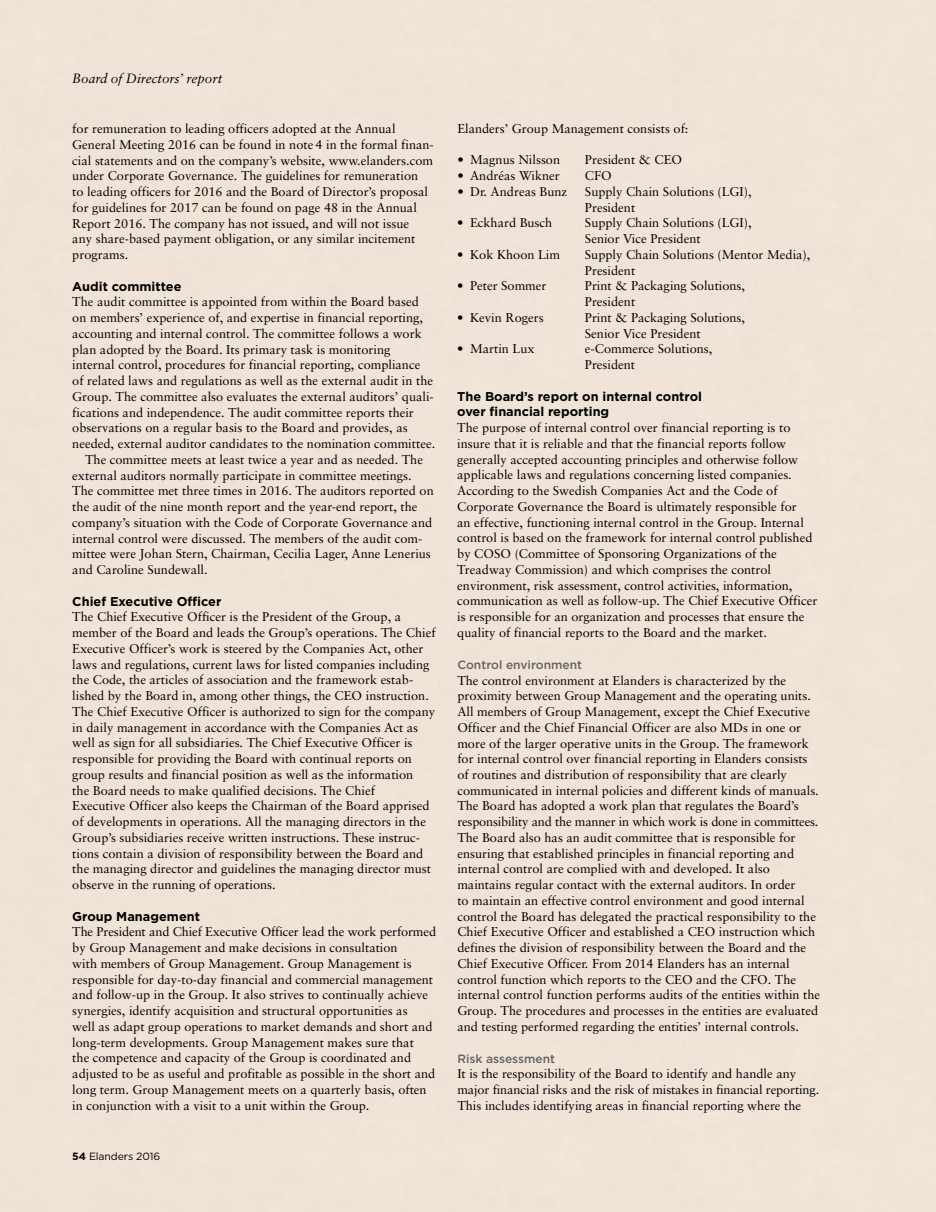
<style>
.page{position:relative;width:936px;height:1212px;background:#fff}
.page>*{position:absolute;margin:0;border:0;box-sizing:border-box;transform-origin:0 0}
.t1{font:italic 13.5px "Sabon";letter-spacing:-.005em;color:#000}
.t2{font:12.75px/15.8px "Sabon";color:#000}
.t3{font:700 12.75px/15.8px "Gotham";color:#000}
.t4{font:500 12px "Gotham";color:#636363}
.t5{font:10.5px "Gotham";letter-spacing:-.01em;color:#000}
.s1{font-weight:700}
</style>
<div class="page">
<p class="t1" style="left:72px;top:70px;width:151px">Board of Directors’ report</p>
<p class="t2" style="left:72px;top:121px;width:363px">for remuneration to leading officers adopted at the Annual General Meeting 2016 can be found in note 4 in the formal finan&shy;cial statements and on the company’s website, www.elanders.com under Corporate Governance. The guidelines for remuneration<br>to leading officers for 2016 and the Board of Director’s proposal for guidelines for 2017 can be found on page 48 in the Annual Report 2016. The company has not issued, and will not issue<br>any share-based payment obligation, or any similar incitement programs.</p>
<p class="t3" style="left:72px;top:278px;width:111px">Audit committee</p>
<p class="t2" style="left:72px;top:294px;width:348px">The audit committee is appointed from within the Board based</p>
<p class="t2" style="left:72px;top:310px;width:352px">on members’ experience of, and expertise in financial reporting,</p>
<p class="t2" style="left:72px;top:325px;width:351px">accounting and internal control. The committee follows a work</p>
<p class="t2" style="left:72px;top:341px;width:320px">plan adopted by the Board. Its primary task is monitoring</p>
<p class="t2" style="left:72px;top:357px;width:349px">internal control, procedures for financial reporting, compliance</p>
<p class="t2" style="left:72px;top:373px;width:362px">of related laws and regulations as well as the external audit in the</p>
<p class="t2" style="left:72px;top:388px;width:363px">Group. The committee also evaluates the external auditors’ quali-</p>
<p class="t2" style="left:72px;top:404px;width:343px">fications and independence. The audit committee reports their</p>
<p class="t2" style="left:72px;top:420px;width:337px">observations on a regular basis to the Board and provides, as</p>
<p class="t2" style="left:72px;top:436px;width:364px">needed, external auditor candidates to the nomination committee.</p>
<p class="t2" style="left:85px;top:451px;width:339px">The committee meets at least twice a year and as needed. The</p>
<p class="t2" style="left:72px;top:467px;width:341px">external auditors normally participate in committee meetings.</p>
<p class="t2" style="left:72px;top:483px;width:363px">The committee met three times in 2016. The auditors reported on</p>
<p class="t2" style="left:72px;top:499px;width:347px">the audit of the nine month report and the year-end report, the</p>
<p class="t2" style="left:72px;top:514px;width:361px">company’s situation with the Code of Corporate Governance and</p>
<p class="t2" style="left:72px;top:530px;width:351px">internal control were discussed. The members of the audit com-</p>
<p class="t2" style="left:72px;top:546px;width:360px">mittee were Johan Stern, Chairman, Cecilia Lager, Anne Lenerius</p>
<p class="t2" style="left:72px;top:562px;width:137px">and Caroline Sundewall.</p>
<p class="t3" style="left:72px;top:593px;width:151px">Chief Executive Officer</p>
<p class="t2" style="left:72px;top:609px;width:365px">The Chief Executive Officer is the President of the Group, a member of the Board and leads the Group’s operations. The Chief Executive Officer’s work is steered by the Companies Act, other laws and regulations, current laws for listed companies including the Code, the articles of association and the framework estab&shy;lished by the Board in, among other things, the CEO instruction.<br>The Chief Executive Officer is authorized to sign for the company in daily management in accordance with the Companies Act as well as sign for all subsidiaries. The Chief Executive Officer is responsible for providing the Board with continual reports on group results and financial position as well as the information<br>the Board needs to make qualified decisions. The Chief<br>Executive Officer also keeps the Chairman of the Board apprised of developments in operations. All the managing directors in the Group’s subsidiaries receive written instructions. These instruc&shy;tions contain a division of responsibility between the Board and the managing director and guidelines the managing director must observe in the running of operations.</p>
<p class="t3" style="left:72px;top:908px;width:129px">Group Management</p>
<p class="t2" style="left:72px;top:924px;width:365px">The President and Chief Executive Officer lead the work performed by Group Management and make decisions in consultation<br>with members of Group Management. Group Management is responsible for day-to-day financial and commercial management and follow-up in the Group. It also strives to continually achieve synergies, identify acquisition and structural opportunities as<br>well as adapt group operations to market demands and short and long-term developments. Group Management makes sure that<br>the competence and capacity of the Group is coordinated and adjusted to be as useful and profitable as possible in the short and long term. Group Management meets on a quarterly basis, often in conjunction with a visit to a unit within the Group.</p>
<p class="t5" style="left:72px;top:1149px;width:89px"><span class="s1">54</span> Elanders 2016</p>
<p class="t2" style="left:457px;top:121px;width:232px">Elanders’ Group Management consists of:</p>
<p class="t2" style="left:457px;top:152px;width:104px">• Magnus Nilsson</p>
<p class="t2" style="left:585px;top:152px;width:99px">President &amp; CEO</p>
<p class="t2" style="left:457px;top:168px;width:104px">• Andréas Wikner</p>
<p class="t2" style="left:585px;top:168px;width:28px">CFO</p>
<p class="t2" style="left:457px;top:184px;width:111px">• Dr. Andreas Bunz</p>
<p class="t2" style="left:585px;top:184px;width:168px">Supply Chain Solutions (LGI),<br>President</p>
<p class="t2" style="left:457px;top:215px;width:96px">• Eckhard Busch</p>
<p class="t2" style="left:585px;top:215px;width:168px">Supply Chain Solutions (LGI),<br>Senior Vice President</p>
<p class="t2" style="left:457px;top:247px;width:104px">• Kok Khoon Lim</p>
<p class="t2" style="left:585px;top:247px;width:227px">Supply Chain Solutions (Mentor Media),<br>President</p>
<p class="t2" style="left:457px;top:278px;width:91px">• Peter Sommer</p>
<p class="t2" style="left:585px;top:278px;width:162px">Print &amp; Packaging Solutions,<br>President</p>
<p class="t2" style="left:457px;top:309px;width:88px">• Kevin Rogers</p>
<p class="t2" style="left:585px;top:309px;width:162px">Print &amp; Packaging Solutions,<br>Senior Vice President</p>
<p class="t2" style="left:457px;top:341px;width:79px">• Martin Lux</p>
<p class="t2" style="left:585px;top:341px;width:129px">e-Commerce Solutions,<br>President</p>
<p class="t3" style="left:457px;top:388px;width:246px">The Board’s report on internal control over financial reporting</p>
<p class="t2" style="left:457px;top:420px;width:361px">The purpose of internal control over financial reporting is to insure that it is reliable and that the financial reports follow generally accepted accounting principles and otherwise follow applicable laws and regulations concerning listed companies.<br>According to the Swedish Companies Act and the Code of Corporate Governance the Board is ultimately responsible for<br>an effective, functioning internal control in the Group. Internal control is based on the framework for internal control published by COSO (Committee of Sponsoring Organizations of the Treadway Commission) and which comprises the control environment, risk assessment, control activities, information, communication as well as follow-up. The Chief Executive Officer is responsible for an organization and processes that ensure the quality of financial reports to the Board and the market.</p>
<p class="t4" style="left:457px;top:657px;width:126px">Control environment</p>
<p class="t2" style="left:457px;top:672px;width:364px">The control environment at Elanders is characterized by the proximity between Group Management and the operating units.<br>All members of Group Management, except the Chief Executive Officer and the Chief Financial Officer are also MDs in one or more of the larger operative units in the Group. The framework for internal control over financial reporting in Elanders consists of routines and distribution of responsibility that are clearly communicated in internal policies and different kinds of manuals.<br>The Board has adopted a work plan that regulates the Board’s responsibility and the manner in which work is done in committees.<br>The Board also has an audit committee that is responsible for ensuring that established principles in financial reporting and internal control are complied with and developed. It also maintains regular contact with the external auditors. In order<br>to maintain an effective control environment and good internal control the Board has delegated the practical responsibility to the Chief Executive Officer and established a CEO instruction which defines the division of responsibility between the Board and the Chief Executive Officer. From 2014 Elanders has an internal control function which reports to the CEO and the CFO. The internal control function performs audits of the entities within the Group. The procedures and processes in the entities are evaluated and testing performed regarding the entities’ internal controls.</p>
<p class="t4" style="left:457px;top:1050px;width:99px">Risk assessment</p>
<p class="t2" style="left:457px;top:1066px;width:363px">It is the responsibility of the Board to identify and handle any major financial risks and the risk of mistakes in financial reporting.<br>This includes identifying areas in financial reporting where the</p>
</div>
